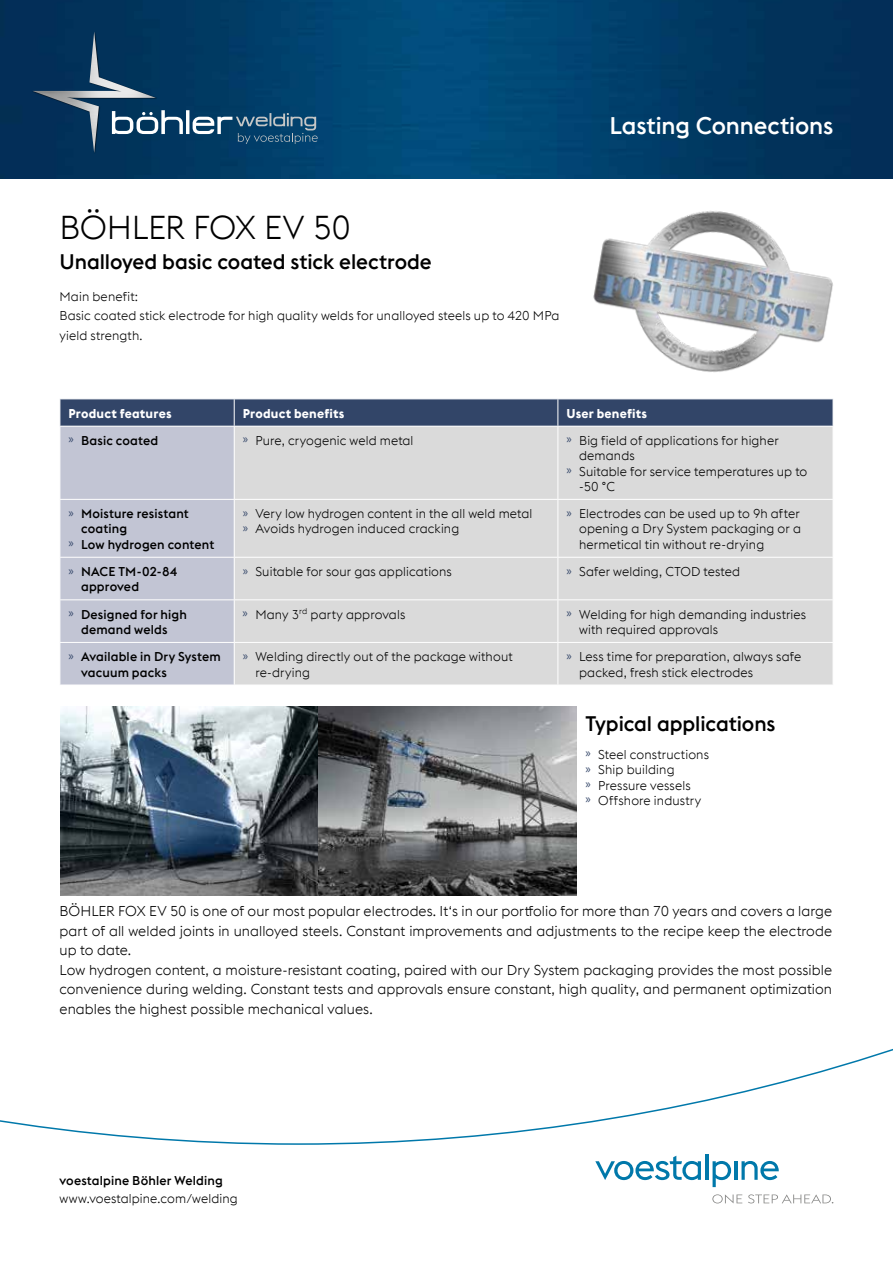
<style>
.page{position:relative;width:893px;height:1263px;background:#fff}
.page>*{position:absolute;margin:0;border:0;box-sizing:border-box;transform-origin:0 0}
.t1{font:300 33px "voestalpine";letter-spacing:-.015em;color:#000}
.t2{font:500 24px "voestalpine";letter-spacing:-.005em;color:#fff}
.t3{font:500 21px "voestalpine";letter-spacing:-.005em;color:#000}
.t4{font:300 14.25px/19.5px "voestalpine";letter-spacing:.005em;color:#000}
.t5{font:300 12.75px/15.3px "voestalpine";letter-spacing:.01em;color:#000}
.t6{font:500 12.75px/15.3px "voestalpine";letter-spacing:.01em;color:#000}
.t7{font:700 12.75px "voestalpine";letter-spacing:.015em;color:#fff}
.s1{font-family:"Myriad Pro";font-weight:400;color:#324568}
</style>
<div class="page">
<img style="left:0;top:0;width:893px;height:179px">
<div style="left:30px;top:28px;width:129px;height:129px;background:#02325a"></div>
<img style="left:33px;top:31px;width:123px;height:122px">
<svg style="left:112px;top:110px;width:206px;height:34px;background:#336081"></svg>
<svg style="left:0;top:1048px;width:893px;height:97px"></svg>
<svg style="left:595px;top:1156px;width:106px;height:24px"></svg>
<hr style="left:705px;top:1154px;width:3px;height:26px;background:#0078aa">
<svg style="left:713px;top:1161px;width:18px;height:26px"></svg>
<hr style="left:734px;top:1161px;width:3px;height:19px;background:#0078aa">
<svg style="left:741px;top:1161px;width:38px;height:19px"></svg>
<svg style="left:712px;top:1194px;width:30px;height:9px"></svg>
<svg style="left:748px;top:1194px;width:85px;height:9px"></svg>
<svg style="left:60px;top:399px;width:773px;height:286px;background:#c5c8ce"></svg>
<hr style="left:60px;top:426px;width:174px;height:1px;background:#fff">
<hr style="left:234px;top:426px;width:324px;height:1px;background:#fff">
<hr style="left:558px;top:426px;width:275px;height:1px;background:#fff">
<hr style="left:557px;top:426px;width:1px;height:73px;background:#fff">
<hr style="left:234px;top:557px;width:324px;height:1px;background:#fff">
<hr style="left:558px;top:557px;width:275px;height:1px;background:#fff">
<hr style="left:234px;top:599px;width:324px;height:1px;background:#fff">
<hr style="left:558px;top:599px;width:275px;height:1px;background:#fff">
<hr style="left:234px;top:642px;width:324px;height:1px;background:#fff">
<hr style="left:558px;top:642px;width:275px;height:1px;background:#fff">
<hr style="left:60px;top:426px;width:1px;height:73px;background:#fff">
<hr style="left:234px;top:426px;width:1px;height:73px;background:#fff">
<hr style="left:60px;top:499px;width:174px;height:1px;background:#fff">
<hr style="left:60px;top:500px;width:1px;height:57px;background:#fff">
<hr style="left:234px;top:500px;width:1px;height:57px;background:#fff">
<hr style="left:60px;top:557px;width:174px;height:1px;background:#fff">
<hr style="left:60px;top:558px;width:1px;height:41px;background:#fff">
<hr style="left:234px;top:558px;width:1px;height:41px;background:#fff">
<hr style="left:60px;top:599px;width:174px;height:1px;background:#fff">
<hr style="left:60px;top:600px;width:1px;height:42px;background:#fff">
<hr style="left:234px;top:600px;width:1px;height:42px;background:#fff">
<hr style="left:60px;top:642px;width:174px;height:1px;background:#fff">
<hr style="left:60px;top:643px;width:1px;height:42px;background:#fff">
<hr style="left:234px;top:643px;width:1px;height:42px;background:#fff">
<hr style="left:234px;top:499px;width:324px;height:1px;background:#fff">
<hr style="left:558px;top:499px;width:275px;height:1px;background:#fff">
<hr style="left:557px;top:500px;width:1px;height:57px;background:#fff">
<hr style="left:557px;top:558px;width:1px;height:41px;background:#fff">
<hr style="left:557px;top:600px;width:1px;height:42px;background:#fff">
<hr style="left:557px;top:643px;width:1px;height:42px;background:#fff">
<img style="left:61px;top:706px;width:515px;height:190px">
<img style="left:593px;top:211px;width:240px;height:161px">
<h1 class="t1" style="left:60px;top:209px;width:293px">BÖHLER FOX EV 50</h1>
<h3 class="t3" style="left:60px;top:249px;width:374px">Unalloyed basic coated stick electrode</h3>
<p class="t5" style="left:60px;top:287px;width:501px;line-height:19.5px">Main benefit:<br>Basic coated stick electrode for high quality welds for unalloyed steels up to 420 MPa yield strength.</p>
<h2 class="t2" style="left:609px;top:111px;width:226px">Lasting Connections</h2>
<p class="t7" style="left:68px;top:405px;width:105px">Product features</p>
<p class="t7" style="left:243px;top:405px;width:103px">Product benefits</p>
<p class="t7" style="left:566px;top:405px;width:82px">User benefits</p>
<p class="t6" style="left:68px;top:433px;width:91px"><span class="s1">»</span> Basic coated</p>
<p class="t5" style="left:243px;top:433px;width:172px"><span class="s1">»</span> Pure, cryogenic weld metal</p>
<p class="t5" style="left:566px;top:433px;width:214px"><span class="s1">»</span> Big field of applications for higher</p>
<p class="t5" style="left:579px;top:448px;width:57px">demands</p>
<p class="t5" style="left:566px;top:463px;width:242px"><span class="s1">»</span> Suitable for service temperatures up to</p>
<p class="t5" style="left:579px;top:479px;width:37px">-50 °C</p>
<p class="t6" style="left:68px;top:506px;width:122px"><span class="s1">»</span> Moisture resistant</p>
<p class="t6" style="left:81px;top:521px;width:47px">coating</p>
<p class="t6" style="left:68px;top:536px;width:147px"><span class="s1">»</span> Low hydrogen content</p>
<p class="t5" style="left:243px;top:506px;width:291px"><span class="s1">»</span> Very low hydrogen content in the all weld metal <span class="s1">»</span> Avoids hydrogen induced cracking</p>
<p class="t5" style="left:579px;top:506px;width:223px;text-align:justify;text-indent:-13px"><span class="s1">»</span> Electrodes can be used up to 9h after opening a Dry System packaging or a hermetical tin without re-drying</p>
<p class="t6" style="left:81px;top:564px;width:98px;text-indent:-13px"><span class="s1">»</span> NACE TM-02-84 approved</p>
<p class="t5" style="left:243px;top:564px;width:211px"><span class="s1">»</span> Suitable for sour gas applications</p>
<p class="t5" style="left:566px;top:564px;width:175px"><span class="s1">»</span> Safer welding, CTOD tested</p>
<p class="t6" style="left:68px;top:606px;width:120px;text-align:center"><span class="s1">»</span> Designed for high demand welds</p>
<p class="t5" style="left:243px;top:606px;width:164px"><span class="s1">»</span> Many 3<sup>rd</sup> party approvals</p>
<p class="t5" style="left:579px;top:606px;width:229px;text-indent:-13px"><span class="s1">»</span> Welding for high demanding industries with required approvals</p>
<p class="t6" style="left:81px;top:649px;width:141px;text-indent:-13px"><span class="s1">»</span> Available in Dry System vacuum packs</p>
<p class="t5" style="left:255px;top:649px;width:259px;text-indent:-13px"><span class="s1">»</span> Welding directly out of the package without re-drying</p>
<p class="t5" style="left:579px;top:649px;width:224px;text-indent:-13px"><span class="s1">»</span> Less time for preparation, always safe packed, fresh stick electrodes</p>
<h3 class="t3" style="left:585px;top:711px;width:191px">Typical applications</h3>
<p class="t5" style="left:585px;top:747px;width:125px"><span class="s1">»</span> Steel constructions <span class="s1">»</span> Ship building<br><span class="s1">»</span> Pressure vessels<br><span class="s1">»</span> Offshore industry</p>
<p class="t4" style="left:60px;top:901px;width:774px">BÖHLER FOX EV 50 is one of our most popular electrodes. It‘s in our portfolio for more than 70 years and covers a large part of all welded joints in unalloyed steels. Constant improvements and adjustments to the recipe keep the electrode up to date.<br>Low hydrogen content, a moisture-resistant coating, paired with our Dry System packaging provides the most possible convenience during welding. Constant tests and approvals ensure constant, high quality, and permanent optimization enables the highest possible mechanical values.</p>
<p class="t6" style="left:60px;top:1173px;width:165px">voestalpine Böhler Welding</p>
<p class="t5" style="left:60px;top:1191px;width:180px">www.voestalpine.com/welding</p>
</div>
